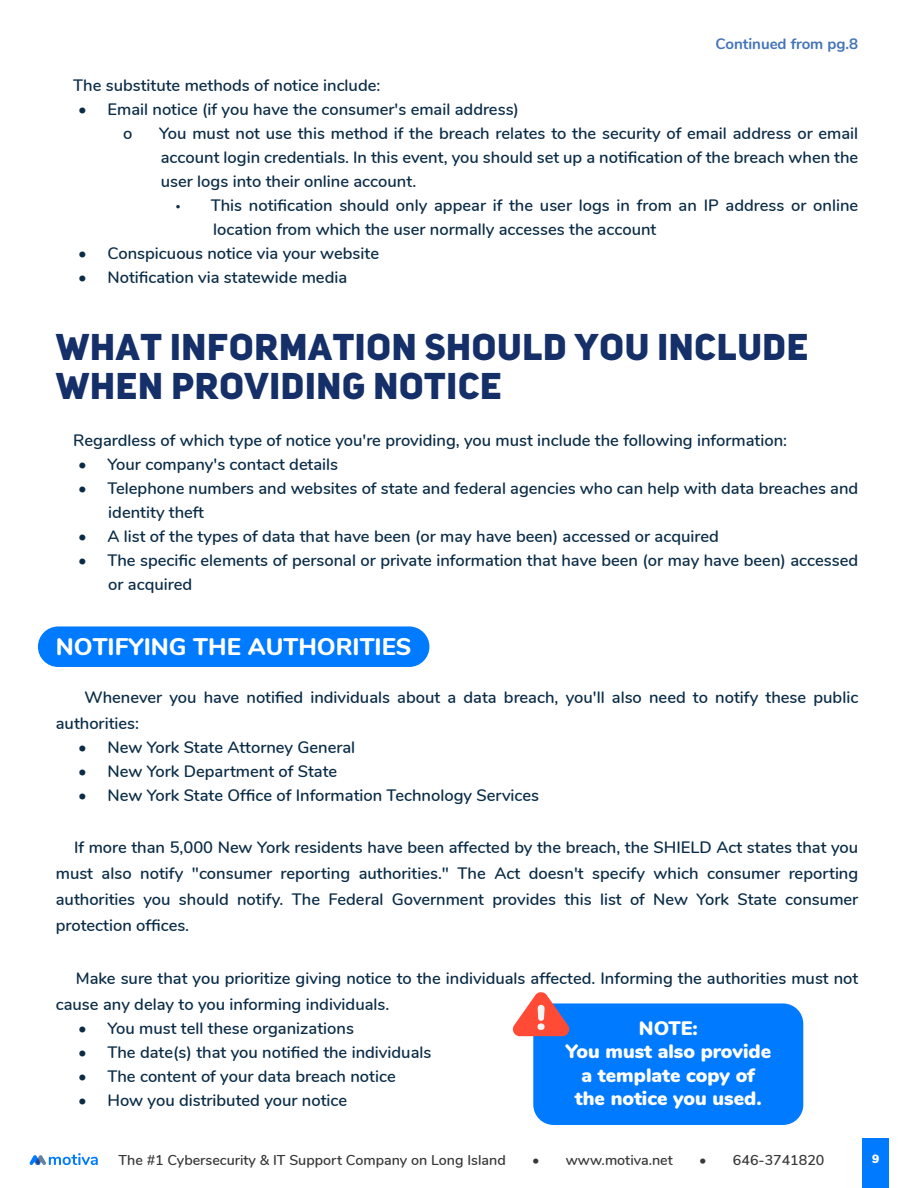
<style>
.page{position:relative;width:918px;height:1188px;background:#fff}
.page>*{position:absolute;margin:0;border:0;box-sizing:border-box;transform-origin:0 0}
.t1{font:36.9px/39.6px "Bold";letter-spacing:.02em;color:#152f69}
.t2{font:800 24px "Nunito";color:#fff}
.t3{font:900 19.5px/23.4px "Nunito";color:#fff;text-align:center}
.t4{font:600 16.5px/24px "Nunito";color:#0a2c47}
.t5{font:700 15px "Nunito";color:#4274b8}
.t6{font:600 14.25px "Nunito";color:#383838}
.t7{font:900 12px "Nunito";color:#fff}
.s1{font-family:"Myriad Pro";font-weight:400}
</style>
<div class="page">
<div style="left:38px;top:626px;width:391px;height:41px;background:#007aff;border-radius:20px"></div>
<div style="left:862px;top:1138px;width:26px;height:50px;background:#007aff"></div>
<svg style="left:29px;top:1153px;width:69px;height:12px"></svg>
<div style="left:533px;top:1003px;width:270px;height:122px;background:#007aff;border-radius:20px"></div>
<svg style="left:512px;top:992px;width:59px;height:44px"></svg>
<p class="t5" style="left:715px;top:32px;width:144px">Continued from pg.8</p>
<p class="t4" style="left:73px;top:72px;width:309px">The substitute methods of notice include:</p>
<p class="t4" style="left:123px;top:96px;width:397px;text-indent:-45px">• Email notice (if you have the consumer's email address) o</p>
<p class="t4" style="left:159px;top:120px;width:701px;text-align:justify">You must not use this method if the breach relates to the security of email address or email account login credentials. In this event, you should set up a notification of the breach when the user logs into their online account.</p>
<p class="t4" style="left:213px;top:192px;width:647px;text-indent:-38px"><span class="s1">•</span> This notification should only appear if the user logs in from an IP address or online location from which the user normally accesses the account</p>
<p class="t4" style="left:78px;top:240px;width:302px">• Conspicuous notice via your website</p>
<p class="t4" style="left:78px;top:264px;width:270px">• Notification via statewide media</p>
<h1 class="t1" style="left:56px;top:326px;width:754px">WHAT INFORMATION SHOULD YOU INCLUDE<br>WHEN PROVIDING NOTICE?</h1>
<p class="t4" style="left:73px;top:427px;width:715px">Regardless of which type of notice you're providing, you must include the following information:</p>
<p class="t4" style="left:78px;top:451px;width:261px">• Your company's contact details</p>
<p class="t4" style="left:108px;top:475px;width:752px;text-indent:-30px">• Telephone numbers and websites of state and federal agencies who can help with data breaches and identity theft</p>
<p class="t4" style="left:78px;top:523px;width:642px">• A list of the types of data that have been (or may have been) accessed or acquired</p>
<p class="t4" style="left:108px;top:547px;width:752px;text-indent:-30px">• The specific elements of personal or private information that have been (or may have been) accessed or acquired</p>
<h2 class="t2" style="left:56px;top:629px;width:357px">NOTIFYING THE AUTHORITIES</h2>
<p class="t4" style="left:56px;top:683px;width:804px;line-height:26.1px;text-indent:29px">Whenever you have notified individuals about a data breach, you'll also need to notify these public authorities:</p>
<p class="t4" style="left:78px;top:734px;width:278px">• New York State Attorney General</p>
<p class="t4" style="left:78px;top:758px;width:260px">• New York Department of State</p>
<p class="t4" style="left:78px;top:782px;width:462px">• New York State Office of Information Technology Services</p>
<p class="t4" style="left:56px;top:833px;width:804px;line-height:26.1px;text-align:justify;text-indent:18px">If more than 5,000 New York residents have been affected by the breach, the SHIELD Act states that you must also notify "consumer reporting authorities." The Act doesn't specify which consumer reporting authorities you should notify. The Federal Government provides this list of New York State consumer protection offices.</p>
<p class="t4" style="left:56px;top:964px;width:804px;line-height:26.1px;text-indent:20px">Make sure that you prioritize giving notice to the individuals affected. Informing the authorities must not cause any delay to you informing individuals.</p>
<p class="t4" style="left:78px;top:1015px;width:277px">• You must tell these organizations</p>
<p class="t4" style="left:78px;top:1039px;width:355px">• The date(s) that you notified the individuals</p>
<p class="t4" style="left:78px;top:1063px;width:319px">• The content of your data breach notice</p>
<p class="t4" style="left:78px;top:1087px;width:270px">• How you distributed your notice</p>
<p class="t3" style="left:566px;top:1015px;width:207px">NOTE:<br>You must also provide a template copy of the notice you used.</p>
<p class="t6" style="left:119px;top:1149px;width:389px">The #1 Cybersecurity &amp; IT Support Company on Long Island</p>
<p class="t6" style="left:532px;top:1149px;width:142px">• www.motiva.net</p>
<p class="t6" style="left:699px;top:1149px;width:127px">• 646-3741820</p>
<p class="t7" style="left:872px;top:1150px;width:9px">9</p>
</div>
